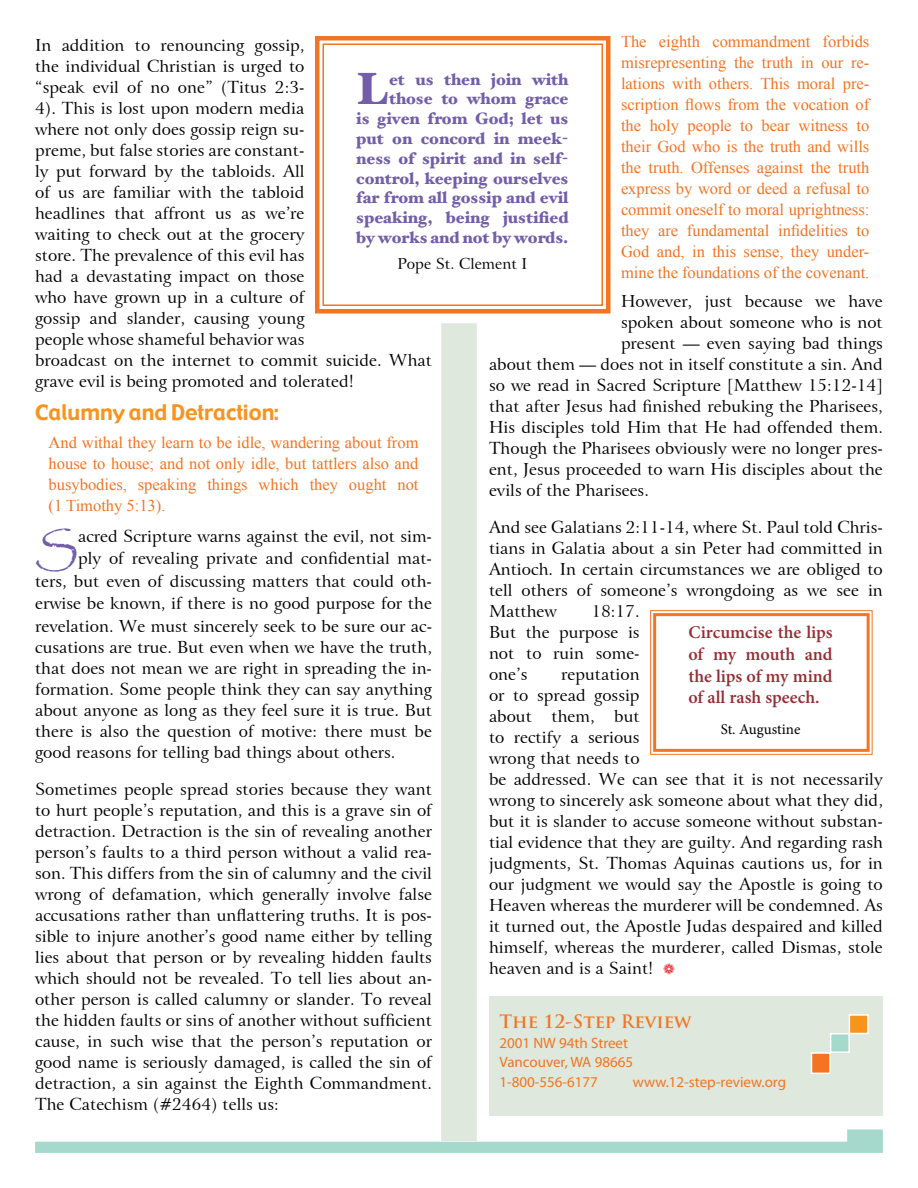
<style>
.page{position:relative;width:918px;height:1188px;background:#fff}
.page>*{position:absolute;margin:0;border:0;box-sizing:border-box;transform-origin:0 0}
.t1{font:900 45.15px "Hoefler Text";color:#725ea9}
.t2{font:44.55px "Papyrus";color:#725ea9}
.t3{font:21px "Gadget";color:#f7941e}
.t4{font:600 18px/21.6px "Minion Pro";color:#962e34;text-align:justify}
.t5{font:700 18px "Trajan Pro";color:#f47421}
.t6{font:16.5px/21px "Arrus BT";color:#000;text-align:justify}
.t7{font:16.5px/21px "Times New Roman";color:#f47421;text-align:justify}
.t8{font:900 16.5px/19.8px "Hoefler Text";color:#725ea9;text-align:right}
.t9{font:15px/19.5px "Myriad Pro";color:#f47421}
.t10{font:15px "Arrus BT";color:#000}
.t11{font:15px "Minion Pro";letter-spacing:-.005em;color:#000}
</style>
<div class="page">
<div style="left:441px;top:323px;width:36px;height:818px;background:#dfe8dc"></div>
<svg style="left:35px;top:1129px;width:848px;height:24px"></svg>
<div style="left:489px;top:996px;width:394px;height:120px;background:#dfe8dc"></div>
<div style="left:811px;top:1052px;width:20px;height:22px;background:#f47421;border:2px solid #fff"></div>
<div style="left:830px;top:1033px;width:20px;height:20px;background:#a5d9cb;border:2px solid #fff"></div>
<div style="left:849px;top:1014px;width:20px;height:20px;background:#f7941e;border:2px solid #fff"></div>
<svg style="left:315px;top:36px;width:296px;height:278px"></svg>
<div style="left:322px;top:43px;width:281px;height:263px;border:2px solid #f47421"></div>
<svg style="left:650px;top:610px;width:223px;height:145px"></svg>
<div style="left:653px;top:613px;width:217px;height:139px;border:3px solid #f47421"></div>
<p class="t7" style="left:621px;top:30px;width:250px">The eighth commandment forbids misrepresenting the truth in our re&shy;lations with others. This moral pre&shy;scription flows from the vocation of the holy people to bear witness to their God who is the truth and wills the truth. Offenses against the truth express by word or deed a refusal to commit oneself to moral uprightness: they are fundamental infidelities to God and, in this sense, they under&shy;mine the foundations of the covenant.</p>
<p class="t6" style="left:621px;top:291px;width:263px">However, just because we have</p>
<p class="t6" style="left:621px;top:312px;width:263px">spoken about someone who is not</p>
<p class="t6" style="left:621px;top:333px;width:263px">present — even saying bad things</p>
<p class="t6" style="left:489px;top:354px;width:395px">about them — does not in itself constitute a sin. And</p>
<p class="t6" style="left:489px;top:375px;width:395px">so we read in Sacred Scripture [Matthew 15:12-14]</p>
<p class="t6" style="left:489px;top:396px;width:395px">that after Jesus had finished rebuking the Pharisees,</p>
<p class="t6" style="left:489px;top:417px;width:395px">His disciples told Him that He had offended them.</p>
<p class="t6" style="left:489px;top:438px;width:395px">Though the Pharisees obviously were no longer pres-</p>
<p class="t6" style="left:489px;top:459px;width:395px">ent, Jesus proceeded to warn His disciples about the</p>
<p class="t6" style="left:489px;top:480px;width:161px">evils of the Pharisees.</p>
<p class="t6" style="left:489px;top:517px;width:395px">And see Galatians 2:11-14, where St. Paul told Chris&shy;tians in Galatia about a sin Peter had committed in Antioch. In certain circumstances we are obliged to tell others of someone’s wrongdoing as we see in Matthew</p>
<p class="t6" style="left:35px;top:35px;width:398px;text-align:left">In addition to renouncing gossip,<br>the individual Christian is urged to<br>“speak evil of no one” (Titus 2:3-<br>4). This is lost upon modern media<br>where not only does gossip reign su-<br>preme, but false stories are constant-<br>ly put forward by the tabloids. All<br>of us are familiar with the tabloid<br>headlines that affront us as we’re<br>waiting to check out at the grocery<br>store. The prevalence of this evil has<br>had a devastating impact on those<br>who have grown up in a culture of<br>gossip and slander, causing young<br>people whose shameful behavior was<br>broadcast on the internet to commit suicide. What grave evil is being promoted and tolerated!</p>
<p class="t3" style="left:35px;top:399px;width:245px">Calumny and Detraction:</p>
<p class="t7" style="left:49px;top:432px;width:371px">And withal they learn to be idle, wandering about from house to house; and not only idle, but tattlers also and busybodies, speaking things which they ought not (1 Timothy 5:13).</p>
<h2 class="t2" style="left:35px;top:523px;width:45px">S</h2>
<p class="t8" style="left:356px;top:69px;width:214px">et us then join with those to whom grace<br>is given from God; let us put on concord in meek&shy;ness of spirit and in self&shy;control, keeping ourselves far from all gossip and evil speaking, being justified by works and not by words.</p>
<p class="t10" style="left:397px;top:255px;width:131px">Pope St. Clement I</p>
<h1 class="t1" style="left:356px;top:63px;width:34px">L</h1>
<p class="t6" style="left:35px;top:525px;width:398px;line-height:22.5px;text-align:right">acred Scripture warns against the evil, not sim-<br>ply of revealing private and confidential mat-<br>ters, but even of discussing matters that could oth&shy;erwise be known, if there is no good purpose for the revelation. We must sincerely seek to be sure our ac-</p>
<p class="t6" style="left:35px;top:637px;width:398px">cusations are true. But even when we have the truth, that does not mean we are right in spreading the in&shy;formation. Some people think they can say anything about anyone as long as they feel sure it is true. But there is also the question of motive: there must be good reasons for telling bad things about others.</p>
<p class="t6" style="left:35px;top:779px;width:398px">Sometimes people spread stories because they want to hurt people’s reputation, and this is a grave sin of detraction. Detraction is the sin of revealing another person’s faults to a third person without a valid rea&shy;son. This differs from the sin of calumny and the civil wrong of defamation, which generally involve false accusations rather than unflattering truths. It is pos&shy;sible to injure another’s good name either by telling lies about that person or by revealing hidden faults which should not be revealed. To tell lies about an&shy;other person is called calumny or slander. To reveal the hidden faults or sins of another without sufficient cause, in such wise that the person’s reputation or good name is seriously damaged, is called the sin of detraction, a sin against the Eighth Commandment.<br>The Catechism (#2464) tells us:</p>
<p class="t6" style="left:489px;top:601px;width:152px;text-indent:102px">18:17.<br>But the purpose is not to ruin some&shy;one’s</p>
<p class="t4" style="left:688px;top:622px;width:146px">Circumcise the lips of my mouth and the lips of my mind of all rash speech.</p>
<p class="t11" style="left:721px;top:719px;width:81px">St. Augustine</p>
<p class="t6" style="left:489px;top:664px;width:395px;text-align:left;text-indent:72px">reputation<br>or to spread gossip<br>about them, but<br>to rectify a serious<br>wrong that needs to<br>be addressed. We can see that it is not necessarily wrong to sincerely ask someone about what they did, but it is slander to accuse someone without substan&shy;tial evidence that they are guilty. And regarding rash judgments, St. Thomas Aquinas cautions us, for in our judgment we would say the Apostle is going to Heaven whereas the murderer will be condemned. As it turned out, the Apostle Judas despaired and killed himself, whereas the murderer, called Dismas, stole heaven and is a Saint!</p>
<p class="t5" style="left:500px;top:1010px;width:193px">The 12-Step Review</p>
<p class="t9" style="left:500px;top:1033px;width:135px">2001 NW 94th Street<br>Vancouver, WA 98665<br>1-800-556-6177</p>
<p class="t9" style="left:633px;top:1072px;width:155px">www.12-step-review.org</p>
</div>
